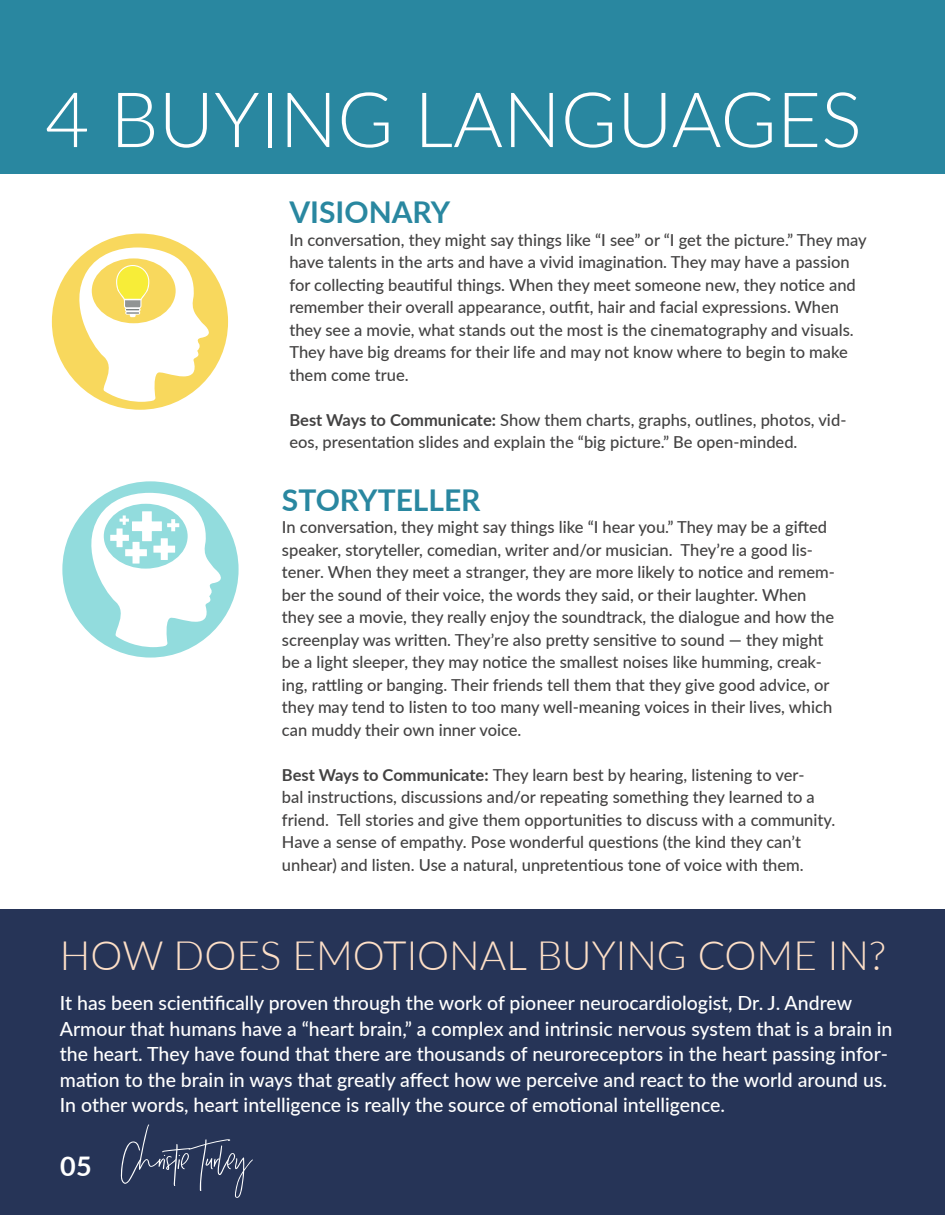
<style>
.page{position:relative;width:945px;height:1215px;background:#fff}
.page>*{position:absolute;margin:0;border:0;box-sizing:border-box;transform-origin:0 0}
.t1{font:300 76.5px "Lato";color:#fff}
.t2{font:54px "Crystal Sky";color:#fff}
.t3{font:300 40.5px "Lato";color:#fddfc7}
.t4{font:700 30px "Lato";color:#2987a0}
.t5{font:700 27px "Lato";color:#fff}
.t6{font:500 19.5px/25.5px "Lato";color:#fff}
.t7{font:500 16.5px/22.5px "Lato";color:#434242}
.s1{font-weight:700}
</style>
<div class="page">
<div style="left:0;top:0;width:945px;height:174px;background:#2987a0"></div>
<div style="left:0;top:910px;width:945px;height:305px;background:#263457"></div>
<div style="left:62px;top:481px;width:177px;height:177px;background:#92dcdd;border-radius:50%"></div>
<div style="left:52px;top:234px;width:176px;height:176px;background:#f8d85d;border-radius:50%"></div>
<svg style="left:76px;top:247px;width:134px;height:155px"></svg>
<svg style="left:88px;top:493px;width:134px;height:154px"></svg>
<h1 class="t1" style="left:45px;top:66px;width:818px">4 BUYING LANGUAGES</h1>
<p class="t4" style="left:289px;top:190px;width:162px">VISIONARY</p>
<p class="t7" style="left:289px;top:228px;width:579px">In conversation, they might say things like “I see” or “I get the picture.” They may have talents in the arts and have a vivid imagination. They may have a passion for collecting beautiful things. When they meet someone new, they notice and remember their overall appearance, outfit, hair and facial expressions. When they see a movie, what stands out the most is the cinematography and visuals.<br>They have big dreams for their life and may not know where to begin to make them come true.</p>
<p class="t7" style="left:289px;top:408px;width:559px"><span class="s1">Best Ways to Communicate:</span> Show them charts, graphs, outlines, photos, vid&shy;eos, presentation slides and explain the “big picture.” Be open-minded.</p>
<p class="t4" style="left:282px;top:478px;width:200px">STORYTELLER</p>
<p class="t7" style="left:282px;top:515px;width:554px">In conversation, they might say things like “I hear you.” They may be a gifted speaker, storyteller, comedian, writer and/or musician. They’re a good lis&shy;tener. When they meet a stranger, they are more likely to notice and remem&shy;ber the sound of their voice, the words they said, or their laughter. When they see a movie, they really enjoy the soundtrack, the dialogue and how the screenplay was written. They’re also pretty sensitive to sound — they might be a light sleeper, they may notice the smallest noises like humming, creak&shy;ing, rattling or banging. Their friends tell them that they give good advice, or they may tend to listen to too many well-meaning voices in their lives, which can muddy their own inner voice.</p>
<p class="t7" style="left:282px;top:763px;width:555px"><span class="s1">Best Ways to Communicate:</span> They learn best by hearing, listening to ver-<br>bal instructions, discussions and/or repeating something they learned to a friend. Tell stories and give them opportunities to discuss with a community.<br>Have a sense of empathy. Pose wonderful questions (the kind they can’t unhear) and listen. Use a natural, unpretentious tone of voice with them.</p>
<p class="t3" style="left:60px;top:927px;width:828px">HOW DOES EMOTIONAL BUYING COME IN?</p>
<p class="t6" style="left:60px;top:990px;width:834px">It has been scientifically proven through the work of pioneer neurocardiologist, Dr. J. Andrew Armour that humans have a “heart brain,” a complex and intrinsic nervous system that is a brain in the heart. They have found that there are thousands of neuroreceptors in the heart passing infor&shy;mation to the brain in ways that greatly affect how we perceive and react to the world around us.<br>In other words, heart intelligence is really the source of emotional intelligence.</p>
<p class="t5" style="left:60px;top:1146px;width:33px">05</p>
<p class="t2" style="left:114px;top:1114px;width:133px">Christie Turley</p>
<p class="t2" style="left:121px;top:1119px;width:133px">Christie Turley</p>
</div>
